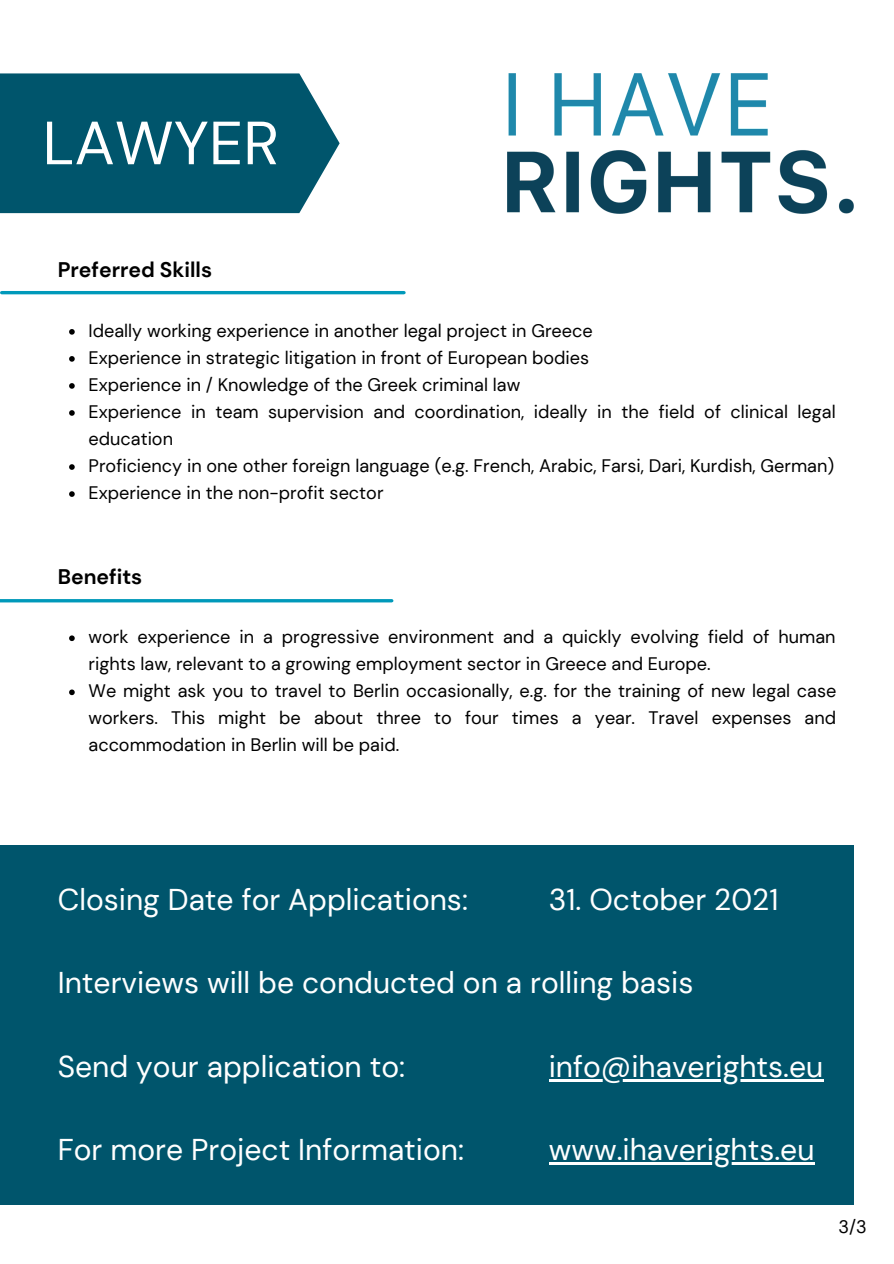
<style>
.page{position:relative;width:894px;height:1264px;background:#fff}
.page>*{position:absolute;margin:0;border:0;box-sizing:border-box;transform-origin:0 0}
.t1{font:60.75px "DM Sans";color:#fff}
.t2{font:30px "DM Sans";color:#fff}
.t3{font:700 21.15px "DM Sans";color:#000}
.t4{font:18.15px/27px "DM Sans";color:#000}
.t5{font:18px "DM Sans";color:#000}
</style>
<div class="page">
<img style="left:507px;top:74px;width:345px;height:139px">
<div style="left:0;top:73px;width:339px;height:140px;background:#00556c"></div>
<svg style="left:69px;top:329px;width:6px;height:6px"></svg>
<svg style="left:69px;top:356px;width:6px;height:6px"></svg>
<svg style="left:69px;top:383px;width:6px;height:6px"></svg>
<svg style="left:69px;top:410px;width:6px;height:6px"></svg>
<svg style="left:69px;top:464px;width:6px;height:6px"></svg>
<svg style="left:69px;top:491px;width:6px;height:6px"></svg>
<svg style="left:69px;top:635px;width:6px;height:6px"></svg>
<svg style="left:69px;top:689px;width:6px;height:6px"></svg>
<hr style="left:2px;top:291px;width:402px;height:3px;background:#0099ba">
<div style="left:0;top:845px;width:852px;height:359px;background:#00556c"></div>
<hr style="left:548px;top:1078px;width:275px;height:3px;background:#fff">
<hr style="left:548px;top:1162px;width:266px;height:2px;background:#fff">
<hr style="left:0;top:599px;width:391px;height:3px;background:#0099ba">
<p class="t1" style="left:43px;top:104px;width:238px">LAWYER</p>
<p class="t3" style="left:58px;top:256px;width:156px">Preferred Skills</p>
<p class="t4" style="left:89px;top:317px;width:505px">Ideally working experience in another legal project in Greece</p>
<p class="t4" style="left:89px;top:344px;width:502px">Experience in strategic litigation in front of European bodies</p>
<p class="t4" style="left:89px;top:371px;width:433px">Experience in / Knowledge of the Greek criminal law</p>
<p class="t4" style="left:89px;top:398px;width:748px">Experience in team supervision and coordination, ideally in the field of clinical legal education</p>
<p class="t4" style="left:89px;top:452px;width:746px">Proficiency in one other foreign language (e.g. French, Arabic, Farsi, Dari, Kurdish, German)</p>
<p class="t4" style="left:89px;top:479px;width:296px">Experience in the non-profit sector</p>
<p class="t3" style="left:58px;top:562px;width:86px">Benefits</p>
<p class="t4" style="left:89px;top:623px;width:748px">work experience in a progressive environment and a quickly evolving field of human rights law, relevant to a growing employment sector in Greece and Europe.</p>
<p class="t4" style="left:89px;top:677px;width:749px;text-align:justify">We might ask you to travel to Berlin occasionally, e.g. for the training of new legal case workers. This might be about three to four times a year. Travel expenses and accommodation in Berlin will be paid.</p>
<p class="t2" style="left:58px;top:880px;width:411px">Closing Date for Applications:</p>
<p class="t2" style="left:548px;top:880px;width:231px">31. October 2021</p>
<p class="t2" style="left:58px;top:963px;width:637px">Interviews will be conducted on a rolling basis</p>
<p class="t2" style="left:58px;top:1046px;width:349px">Send your application to:</p>
<p class="t2" style="left:58px;top:1130px;width:407px">For more Project Information:</p>
<p class="t2" style="left:548px;top:1046px;width:276px">info@ihaverights.eu</p>
<p class="t2" style="left:548px;top:1130px;width:267px">www.ihaverights.eu</p>
<p class="t5" style="left:838px;top:1215px;width:30px">3/3</p>
</div>
